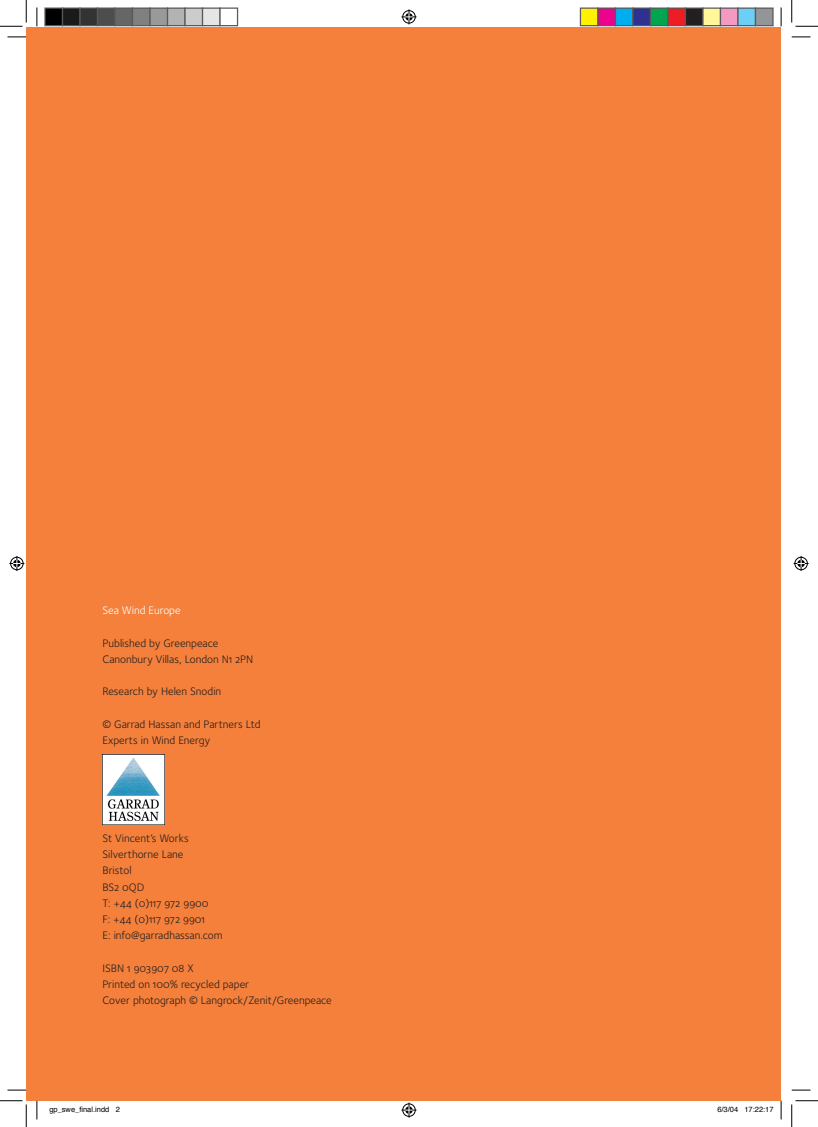
<style>
.page{position:relative;width:818px;height:1127px;background:#fff}
.page>*{position:absolute;margin:0;border:0;box-sizing:border-box;transform-origin:0 0}
.t1{font:11.25px/16.2px "Foundry Sterling Book OSF";color:#231f20}
.t2{font:11.25px "Foundry Sterling Book OSF";color:#fff}
.t3{font:7.5px "Helvetica";color:#000}
</style>
<div class="page">
<div style="left:26px;top:27px;width:755px;height:1073px;background:#f4803b"></div>
<img style="left:102px;top:754px;width:62px;height:70px">
<svg style="left:8px;top:36px;width:18px;height:2px"></svg>
<svg style="left:792px;top:36px;width:18px;height:2px"></svg>
<svg style="left:8px;top:1089px;width:18px;height:1px"></svg>
<svg style="left:792px;top:1089px;width:18px;height:1px"></svg>
<svg style="left:36px;top:7px;width:2px;height:19px"></svg>
<svg style="left:36px;top:1100px;width:2px;height:19px"></svg>
<svg style="left:780px;top:7px;width:2px;height:19px"></svg>
<svg style="left:780px;top:1100px;width:2px;height:19px"></svg>
<svg style="left:0;top:0;width:27px;height:27px"></svg>
<svg style="left:0;top:1100px;width:27px;height:26px"></svg>
<svg style="left:791px;top:0;width:27px;height:27px"></svg>
<svg style="left:791px;top:1100px;width:27px;height:26px"></svg>
<svg style="left:401px;top:9px;width:15px;height:15px"></svg>
<svg style="left:401px;top:1102px;width:15px;height:15px"></svg>
<svg style="left:9px;top:556px;width:15px;height:15px"></svg>
<svg style="left:793px;top:556px;width:15px;height:15px"></svg>
<div style="left:45px;top:8px;width:18px;height:18px;background:#000"></div>
<div style="left:44px;top:7px;width:19px;height:19px;border:1px solid #595959"></div>
<div style="left:63px;top:8px;width:17px;height:18px;background:#1a1a1a"></div>
<div style="left:62px;top:7px;width:19px;height:19px;border:1px solid #595959"></div>
<div style="left:80px;top:8px;width:18px;height:18px;background:#333"></div>
<div style="left:79px;top:7px;width:19px;height:19px;border:1px solid #595959"></div>
<div style="left:98px;top:8px;width:17px;height:18px;background:#4d4d4d"></div>
<div style="left:97px;top:7px;width:19px;height:19px;border:1px solid #595959"></div>
<div style="left:115px;top:8px;width:18px;height:18px;background:#666"></div>
<div style="left:114px;top:7px;width:19px;height:19px;border:1px solid #595959"></div>
<div style="left:133px;top:8px;width:17px;height:18px;background:#808080"></div>
<div style="left:132px;top:7px;width:19px;height:19px;border:1px solid #595959"></div>
<div style="left:150px;top:8px;width:18px;height:18px;background:#999"></div>
<div style="left:149px;top:7px;width:19px;height:19px;border:1px solid #595959"></div>
<div style="left:168px;top:8px;width:17px;height:18px;background:#b3b3b3"></div>
<div style="left:167px;top:7px;width:19px;height:19px;border:1px solid #595959"></div>
<div style="left:185px;top:8px;width:18px;height:18px;background:#ccc"></div>
<div style="left:184px;top:7px;width:19px;height:19px;border:1px solid #595959"></div>
<div style="left:203px;top:8px;width:17px;height:18px;background:#e5e5e5"></div>
<div style="left:202px;top:7px;width:19px;height:19px;border:1px solid #595959"></div>
<div style="left:219px;top:7px;width:19px;height:19px;border:1px solid #595959"></div>
<div style="left:580px;top:8px;width:18px;height:18px;background:#fff101"></div>
<div style="left:580px;top:7px;width:18px;height:19px;border:1px solid #595959"></div>
<div style="left:598px;top:8px;width:17px;height:18px;background:#ed028c"></div>
<div style="left:597px;top:7px;width:19px;height:19px;border:1px solid #595959"></div>
<div style="left:615px;top:8px;width:18px;height:18px;background:#00aeef"></div>
<div style="left:615px;top:7px;width:18px;height:19px;border:1px solid #595959"></div>
<div style="left:633px;top:8px;width:17px;height:18px;background:#2e3092"></div>
<div style="left:632px;top:7px;width:19px;height:19px;border:1px solid #595959"></div>
<div style="left:650px;top:8px;width:18px;height:18px;background:#00a54f"></div>
<div style="left:650px;top:7px;width:18px;height:19px;border:1px solid #595959"></div>
<div style="left:668px;top:8px;width:17px;height:18px;background:#ee1d23"></div>
<div style="left:667px;top:7px;width:19px;height:19px;border:1px solid #595959"></div>
<div style="left:685px;top:8px;width:18px;height:18px;background:#231f20"></div>
<div style="left:685px;top:7px;width:18px;height:19px;border:1px solid #595959"></div>
<div style="left:703px;top:8px;width:17px;height:18px;background:#fff79a"></div>
<div style="left:702px;top:7px;width:19px;height:19px;border:1px solid #595959"></div>
<div style="left:720px;top:8px;width:18px;height:18px;background:#f499c2"></div>
<div style="left:720px;top:7px;width:18px;height:19px;border:1px solid #595959"></div>
<div style="left:738px;top:8px;width:17px;height:18px;background:#6bcff6"></div>
<div style="left:737px;top:7px;width:19px;height:19px;border:1px solid #595959"></div>
<div style="left:755px;top:8px;width:18px;height:18px;background:#939598"></div>
<div style="left:755px;top:7px;width:18px;height:19px;border:1px solid #595959"></div>
<p class="t2" style="left:102px;top:603px;width:80px">Sea Wind Europe</p>
<p class="t1" style="left:102px;top:634px;width:152px">Published by Greenpeace<br>Canonbury Villas, London N1 2PN</p>
<p class="t1" style="left:102px;top:683px;width:120px">Research by Helen Snodin</p>
<p class="t1" style="left:102px;top:715px;width:160px">© Garrad Hassan and Partners Ltd<br>Experts in Wind Energy</p>
<p class="t1" style="left:102px;top:829px;width:122px">St Vincent’s Works<br>Silverthorne Lane<br>Bristol<br>BS2 0QD<br>T: +44 (0)117 972 9900<br>F: +44 (0)117 972 9901<br>E: info@garradhassan.com</p>
<p class="t1" style="left:102px;top:959px;width:231px">ISBN 1 903907 08 X<br>Printed on 100% recycled paper<br>Cover photograph © Langrock/Zenit/Greenpeace</p>
<p class="t3" style="left:49px;top:1103px;width:72px">gp_swe_final.indd 2</p>
<p class="t3" style="left:717px;top:1103px;width:58px">6/3/04 17:22:17</p>
</div>
